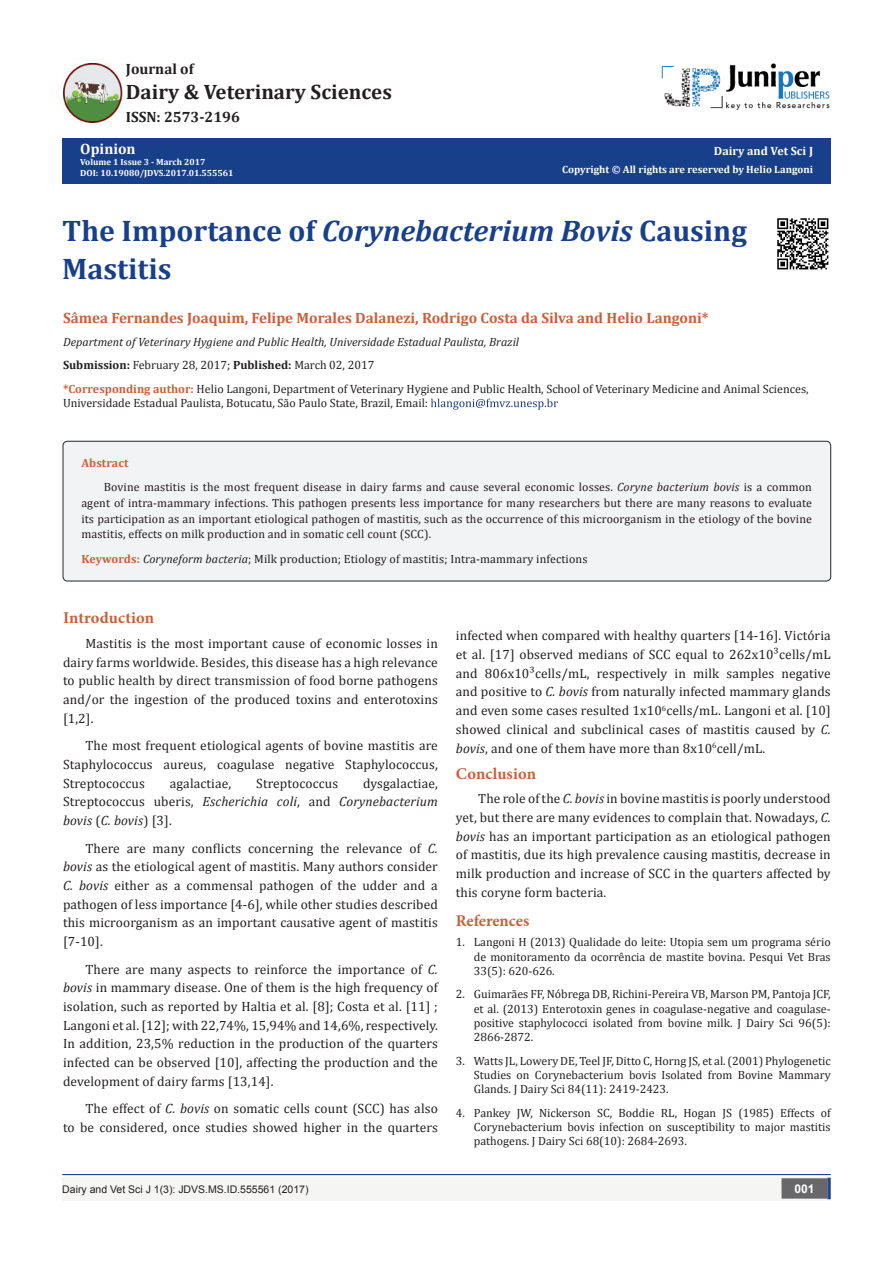
<style>
.page{position:relative;width:893px;height:1263px;background:#fff}
.page>*{position:absolute;margin:0;border:0;box-sizing:border-box;transform-origin:0 0}
.t1{font:700 29.85px/37.3px "Cambria";color:#183f89}
.t2{font:700 20.85px "Cambria";color:#231f20}
.t3{font:700 16.5px "Minion Pro";color:#ca5f37}
.t4{font:700 16.5px "Minion Pro";letter-spacing:.01em;color:#ca6035}
.t5{font:700 15px "Cambria";color:#ca5f37}
.t6{font:700 15px "Cambria";color:#231f20}
.t7{font:700 15px "Cambria";color:#fffefc}
.t8{font:13.5px/18.8px "Cambria";letter-spacing:.01em;color:#231f20;text-align:justify}
.t9{font:12px/14.4px "Cambria";color:#231f20;text-align:justify}
.t10{font:italic 12px "Cambria";color:#231f20}
.t11{font:700 12px "Cambria";color:#fffefc}
.t12{font:700 12px "Cambria";letter-spacing:.01em;color:#ca5f37}
.t13{font:700 12px "Arial";color:#fff}
.t14{font:700 10.5px "Cambria";color:#fffefc}
.t15{font:10.5px "Arial";color:#231f20}
.t16{font:700 9px "Cambria";color:#fff}
.t17{font:700 9px "Cambria";color:#fffefc}
.s1{color:#fffefc}
.s2{font-style:italic}
.s3{font-weight:700}
.s4{font-weight:700;color:#ca5f37}
</style>
<div class="page">
<div style="left:62px;top:138px;width:769px;height:45px;background:#183f89"></div>
<svg style="left:431px;top:399px;width:127px;height:11px"></svg>
<div style="left:63px;top:441px;width:768px;height:140px;background:#f2f3f4;border-radius:4px"></div>
<div style="left:63px;top:441px;width:768px;height:140px;border:1px solid #262626;border-radius:4px"></div>
<div style="left:62px;top:1177px;width:393px;height:24px;background:#f5f5f4"></div>
<div style="left:455px;top:1177px;width:376px;height:24px;background:#f5f5f4"></div>
<div style="left:782px;top:1179px;width:45px;height:19px;background:#68676a"></div>
<div style="left:781px;top:1178px;width:46px;height:20px;border:2px solid #68676a"></div>
<svg style="left:827px;top:1178px;width:4px;height:21px"></svg>
<hr style="left:62px;top:1174px;width:769px;height:1px;background:#253f8e">
<img style="left:777px;top:218px;width:52px;height:52px">
<img style="left:661px;top:63px;width:169px;height:47px">
<img style="left:63px;top:64px;width:60px;height:58px">
<p class="t6" style="left:126px;top:58px;width:69px">Journal of</p>
<p class="t2" style="left:126px;top:78px;width:268px">Dairy &amp; Veterinary Sciences</p>
<p class="t6" style="left:126px;top:106px;width:115px">ISSN: 2573-2196</p>
<p class="t7" style="left:80px;top:139px;width:57px">Opinion</p>
<p class="t17" style="left:80px;top:156px;width:127px">Volume 1 Issue 3 - March 2017</p>
<p class="t16" style="left:80px;top:166px;width:155px"><span class="s1">DOI:</span> 10.19080/JDVS.2017.01.555561</p>
<p class="t11" style="left:714px;top:142px;width:101px">Dairy and Vet Sci J</p>
<p class="t14" style="left:562px;top:162px;width:252px">Copyright © All rights are reserved by Helio Langoni</p>
<p class="t1" style="left:62px;top:211px;width:686px">The Importance of <span class="s2">Corynebacterium Bovis</span> Causing<br>Mastitis</p>
<p class="t5" style="left:63px;top:307px;width:647px">Sâmea Fernandes Joaquim, Felipe Morales Dalanezi, Rodrigo Costa da Silva and Helio Langoni*</p>
<p class="t10" style="left:63px;top:333px;width:458px">Department of Veterinary Hygiene and Public Health, Universidade Estadual Paulista, Brazil</p>
<p class="t9" style="left:63px;top:358px;width:313px"><span class="s3">Submission:</span> February 28, 2017; <span class="s3">Published:</span> March 02, 2017</p>
<p class="t9" style="left:63px;top:381px;width:747px"><span class="s4">*Corresponding author:</span> Helio Langoni, Department of Veterinary Hygiene and Public Health, School of Veterinary Medicine and Animal Sciences,<br>Universidade Estadual Paulista, Botucatu, São Paulo State, Brazil, Email:</p>
<p class="t12" style="left:81px;top:454px;width:49px">Abstract</p>
<p class="t9" style="left:81px;top:479px;width:732px;line-height:15.8px;text-indent:22px">Bovine mastitis is the most frequent disease in dairy farms and cause several economic losses. <span class="s2">Coryne bacterium bovis</span> is a common agent of intra-mammary infections. This pathogen presents less importance for many researchers but there are many reasons to evaluate its participation as an important etiological pathogen of mastitis, such as the occurrence of this microorganism in the etiology of the bovine mastitis, effects on milk production and in somatic cell count (SCC).</p>
<p class="t9" style="left:81px;top:552px;width:508px"><span class="s4">Keywords:</span> <span class="s2">Coryneform bacteria</span>; Milk production; Etiology of mastitis; Intra-mammary infections</p>
<p class="t3" style="left:63px;top:606px;width:93px">Introduction</p>
<p class="t8" style="left:63px;top:634px;width:376px;text-indent:22px">Mastitis is the most important cause of economic losses in dairy farms worldwide. Besides, this disease has a high relevance to public health by direct transmission of food borne pathogens and/or the ingestion of the produced toxins and enterotoxins [1,2].</p>
<p class="t8" style="left:63px;top:736px;width:376px;text-indent:22px">The most frequent etiological agents of bovine mastitis are Staphylococcus aureus, coagulase negative Staphylococcus, Streptococcus</p>
<p class="t8" style="left:63px;top:774px;width:376px;text-indent:300px">dysgalactiae, Streptococcus uberis, <span class="s2">Escherichia coli</span>, and <span class="s2">Corynebacterium bovis</span> (<span class="s2">C. bovis</span>) [3].</p>
<p class="t8" style="left:63px;top:839px;width:376px;text-indent:22px">There are many conflicts concerning the relevance of <span class="s2">C. bovis</span> as the etiological agent of mastitis. Many authors consider <span class="s2">C. bovis</span> either as a commensal pathogen of the udder and a pathogen of less importance [4-6], while other studies described this microorganism as an important causative agent of mastitis [7-10].</p>
<p class="t8" style="left:63px;top:960px;width:376px;text-indent:22px">There are many aspects to reinforce the importance of <span class="s2">C. bovis</span> in mammary disease. One of them is the high frequency of isolation, such as reported by Haltia et al. [8]; Costa et al. [11] ; Langoni et al. [12]; with 22,74%, 15,94% and 14,6%, respectively.<br>In addition, 23,5% reduction in the production of the quarters infected can be observed [10], affecting the production and the development of dairy farms [13,14].</p>
<p class="t8" style="left:63px;top:1099px;width:376px;text-align:right">The effect of <span class="s2">C. bovis</span> on somatic cells count (SCC) has also<br>to be considered, once studies showed higher in the quarters</p>
<p class="t8" style="left:170px;top:774px;width:63px">agalactiae,</p>
<p class="t8" style="left:256px;top:774px;width:83px">Streptococcus</p>
<p class="t8" style="left:456px;top:626px;width:376px">infected when compared with healthy quarters [14-16]. Victória et al. [17] observed medians of SCC equal to 262x10³cells/mL and 806x10³cells/mL, respectively in milk samples negative and positive to <span class="s2">C. bovis</span> from naturally infected mammary glands and even some cases resulted 1x10<sup>6</sup>cells/mL. Langoni et al. [10] showed clinical and subclinical cases of mastitis caused by <span class="s2">C. bovis</span>, and one of them have more than 8x10<sup>6</sup>cell/mL.</p>
<p class="t4" style="left:456px;top:762px;width:82px">Conclusion</p>
<p class="t8" style="left:456px;top:789px;width:376px;text-indent:22px">The role of the <span class="s2">C. bovis</span> in bovine mastitis is poorly understood yet, but there are many evidences to complain that. Nowadays, <span class="s2">C. bovis</span> has an important participation as an etiological pathogen of mastitis, due its high prevalence causing mastitis, decrease in milk production and increase of SCC in the quarters affected by this coryne form bacteria.</p>
<p class="t3" style="left:456px;top:909px;width:75px">References</p>
<p class="t9" style="left:474px;top:935px;width:358px;text-indent:-18px">1. Langoni H (2013) Qualidade do leite: Utopia sem um programa sério de monitoramento da ocorrência de mastite bovina. Pesqui Vet Bras 33(5): 620-626.</p>
<p class="t9" style="left:474px;top:987px;width:358px;text-indent:-18px">2. Guimarães FF, Nóbrega DB, Richini-Pereira VB, Marson PM, Pantoja JCF, et al. (2013) Enterotoxin genes in coagulase-negative and coagulase&shy;positive staphylococci isolated from bovine milk. J Dairy Sci 96(5):<br>2866-2872.</p>
<p class="t9" style="left:474px;top:1053px;width:358px;text-indent:-18px">3. Watts JL, Lowery DE, Teel JF, Ditto C, Horng JS, et al. (2001) Phylogenetic Studies on Corynebacterium bovis Isolated from Bovine Mammary Glands. J Dairy Sci 84(11): 2419-2423.</p>
<p class="t9" style="left:474px;top:1105px;width:358px;text-indent:-18px">4. Pankey JW, Nickerson SC, Boddie RL, Hogan JS (1985) Effects of Corynebacterium bovis infection on susceptibility to major mastitis pathogens. J Dairy Sci 68(10): 2684-2693.</p>
<p class="t15" style="left:62px;top:1182px;width:248px">Dairy and Vet Sci J 1(3): JDVS.MS.ID.555561 (2017)</p>
<p class="t13" style="left:794px;top:1180px;width:22px">001</p>
</div>
